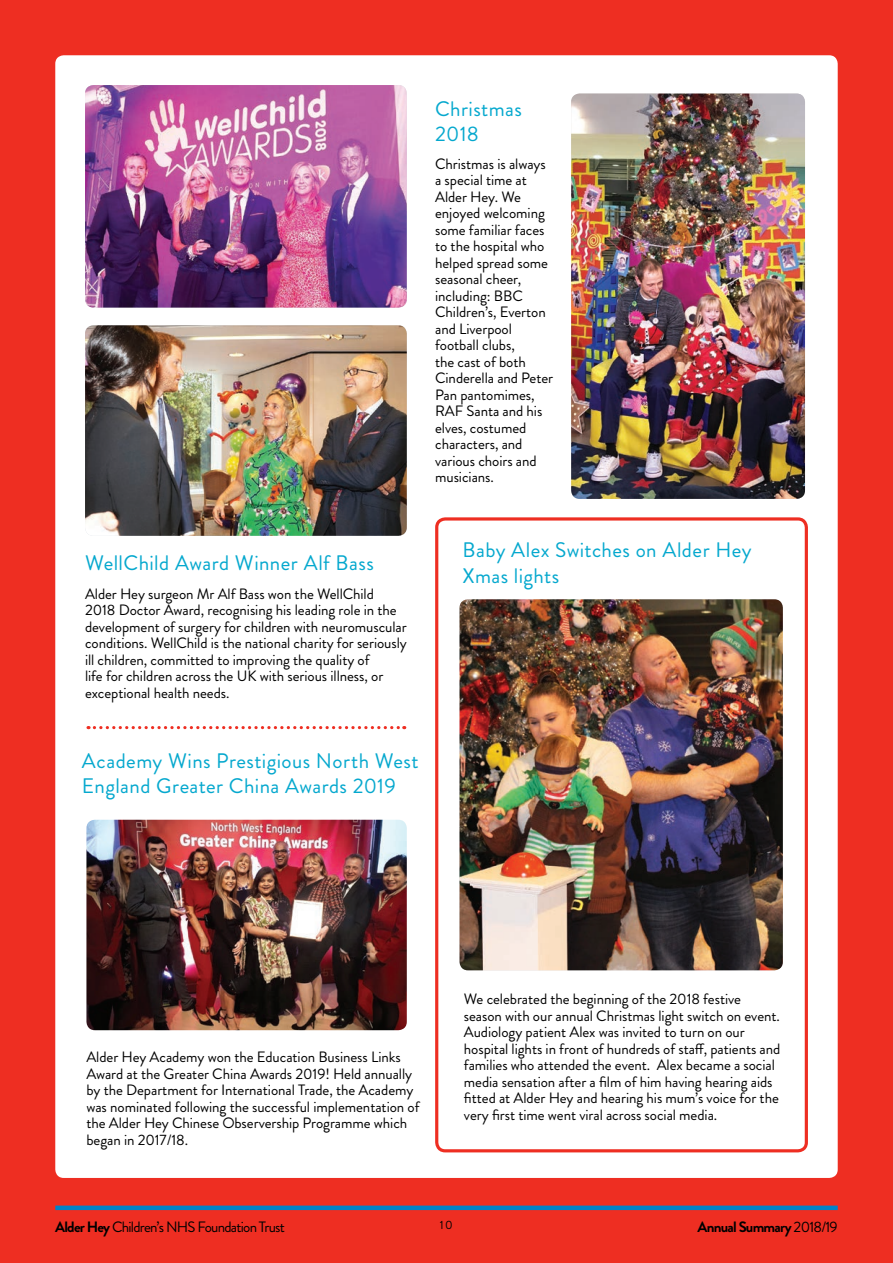
<style>
.page{position:relative;width:893px;height:1263px;background:#ee2e22}
.page>*{position:absolute;margin:0;border:0;box-sizing:border-box;transform-origin:0 0}
.t1{font:21px/25.5px "Brandon Grotesque";letter-spacing:.02em;color:#05a8ce}
.t2{font:15px/16.5px "Brandon Grotesque";letter-spacing:-.005em;color:#000}
.t3{font:15px "Brandon Grotesque";letter-spacing:-.05em;color:#000}
.t4{font:700 15px "Brandon Grotesque";letter-spacing:-.05em;color:#000}
.t5{font:12px "Brandon Grotesque";color:#000}
.s1{font-weight:700}
.s2{font-weight:400}
</style>
<div class="page">
<div style="left:55px;top:55px;width:783px;height:1123px;background:#fff;border-radius:9px"></div>
<div style="left:55px;top:1205px;width:783px;height:5px;background:#0082c8"></div>
<div style="left:435px;top:517px;width:373px;height:635px;border:3px solid #ee2e22;border-radius:9px"></div>
<img style="left:86px;top:820px;width:321px;height:210px">
<img style="left:85px;top:85px;width:322px;height:223px">
<img style="left:85px;top:325px;width:322px;height:211px">
<img style="left:459px;top:599px;width:324px;height:371px">
<img style="left:571px;top:94px;width:234px;height:405px">
<svg style="left:88px;top:726px;width:317px;height:3px"></svg>
<h1 class="t1" style="left:435px;top:96px;width:88px">Christmas<br>2018</h1>
<p class="t2" style="left:435px;top:156px;width:120px">Christmas is always a special time at<br>Alder Hey. We enjoyed welcoming some familiar faces to the hospital who helped spread some seasonal cheer, including: BBC<br>Children’s, Everton and Liverpool football clubs,<br>the cast of both<br>Cinderella and Peter<br>Pan pantomimes,<br>RAF Santa and his elves, costumed characters, and various choirs and musicians.</p>
<h1 class="t1" style="left:85px;top:550px;width:290px">WellChild Award Winner Alf Bass</h1>
<p class="t2" style="left:85px;top:585px;width:323px">Alder Hey surgeon Mr Alf Bass won the WellChild 2018 Doctor Award, recognising his leading role in the development of surgery for children with neuromuscular conditions. WellChild is the national charity for seriously ill children, committed to improving the quality of<br>life for children across the UK with serious illness, or exceptional health needs.</p>
<h1 class="t1" style="left:82px;top:748px;width:338px">Academy Wins Prestigious North West<br>England Greater China Awards 2019</h1>
<h1 class="t1" style="left:462px;top:537px;width:291px">Baby Alex Switches on Alder Hey<br>Xmas lights</h1>
<p class="t2" style="left:86px;top:1049px;width:335px">Alder Hey Academy won the Education Business Links Award at the Greater China Awards 2019! Held annually by the Department for International Trade, the Academy was nominated following the successful implementation of the Alder Hey Chinese Observership Programme which began in 2017/18.</p>
<p class="t2" style="left:464px;top:991px;width:318px">We celebrated the beginning of the 2018 festive season with our annual Christmas light switch on event.<br>Audiology patient Alex was invited to turn on our hospital lights in front of hundreds of staff, patients and families who attended the event. Alex became a social media sensation after a film of him having hearing aids fitted at Alder Hey and hearing his mum’s voice for the very first time went viral across social media.</p>
<p class="t3" style="left:55px;top:1216px;width:231px"><span class="s1">Alder Hey</span> Children’s NHS Foundation Trust</p>
<p class="t5" style="left:440px;top:1216px;width:14px">10</p>
<p class="t4" style="left:698px;top:1216px;width:142px">Annual Summary <span class="s2">2018/19</span></p>
</div>
